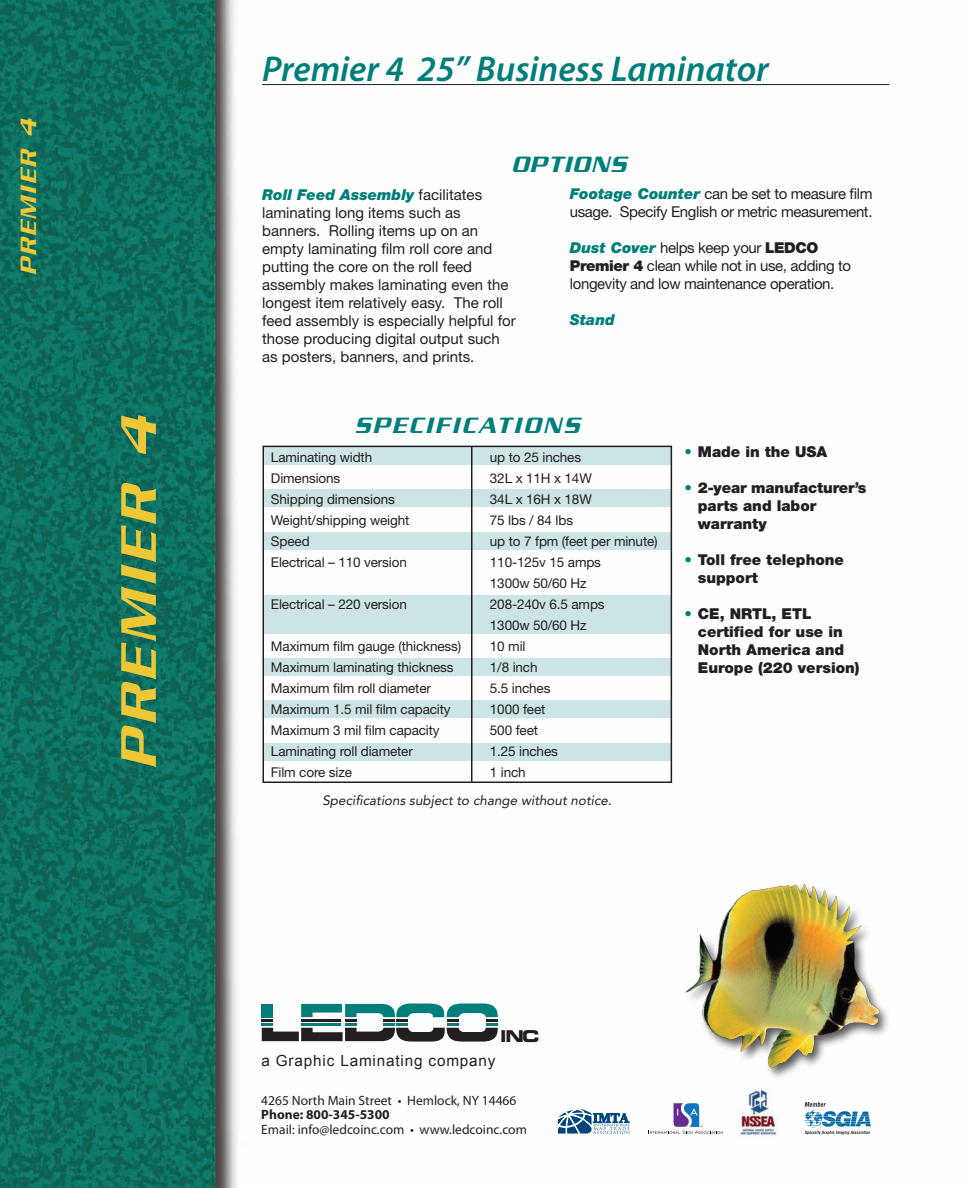
<style>
.page{position:relative;width:972px;height:1188px;background:#fff}
.page>*{position:absolute;margin:0;border:0;box-sizing:border-box;transform-origin:0 0}
.t1{font:italic 500 54px "Serpentine";color:#eec737}
.product_name{font:italic 600 36px "Myriad Pro";color:#007e7a}
.t2{font:italic 500 24px "Serpentine";letter-spacing:.1em;color:#007e7a}
.t3{font:italic 500 24px "Serpentine";color:#eec737}
.t4{font:italic 500 24px "Serpentine";letter-spacing:.05em;color:#007e7a}
.t5{font:16.35px "Eurostile Bold Extended Two";color:#231f20}
.t6{font:15.3px "Arial";letter-spacing:.055em;color:#231f20}
.t7{font:15px/18px "Helvetica Neue";color:#231f20}
.t8{font:15px/18px "Helvetica Neue";letter-spacing:-.025em;color:#231f20}
.t9{font:900 15px/18px "Helvetica Neue";color:#231f20}
.t10{font:italic 900 15px "Helvetica Neue";color:#007e7a}
.t11{font:13.5px/21px "Helvetica Neue";letter-spacing:-.01em;color:#231f20}
.t12{font:13.5px/14.2px "Myriad Pro";color:#231f20}
.t13{font:italic 13.5px "Avenir";color:#231f20}
.s1{font-weight:900;font-style:italic;color:#007e7a}
.s2{font-weight:900}
.s3{font-weight:400;color:#007e7a}
.s4{font-weight:700}
</style>
<div class="page">
<img style="left:0;top:0;width:890px;height:1188px">
<svg style="left:262px;top:1003px;width:236px;height:39px"></svg>
<svg style="left:557px;top:1108px;width:73px;height:26px"></svg>
<svg style="left:649px;top:1103px;width:74px;height:31px"></svg>
<img style="left:738px;top:1088px;width:41px;height:49px">
<svg style="left:805px;top:1102px;width:66px;height:33px"></svg>
<div style="left:263px;top:700px;width:409px;height:18px;background:#cce4e5"></div>
<div style="left:263px;top:658px;width:409px;height:18px;background:#cce4e5"></div>
<div style="left:263px;top:596px;width:409px;height:38px;background:#cce4e5"></div>
<div style="left:263px;top:532px;width:409px;height:18px;background:#cce4e5"></div>
<div style="left:263px;top:490px;width:409px;height:17px;background:#cce4e5"></div>
<div style="left:263px;top:448px;width:409px;height:17px;background:#cce4e5"></div>
<div style="left:263px;top:743px;width:409px;height:17px;background:#cce4e5"></div>
<hr style="left:471px;top:446px;width:1px;height:335px;background:#231f20">
<div style="left:262px;top:446px;width:410px;height:337px;border:2px solid #231f20"></div>
<hr style="left:262px;top:84px;width:627px;height:1px;background:#231f20">
<img style="left:669px;top:873px;width:221px;height:210px">
<p class="t3" style="left:15px;top:275px;width:159px;rotate:-90deg">PREMIER 4</p>
<p class="product_name" style="left:262px;top:46px;width:508px">Premier 4 25” Business Laminator</p>
<p class="t4" style="left:511px;top:150px;width:116px">OPTIONS</p>
<p class="t7" style="left:262px;top:185px;width:255px"><span class="s1">Roll Feed Assembly</span> facilitates laminating long items such as banners. Rolling items up on an empty laminating film roll core and putting the core on the roll feed assembly makes laminating even the longest item relatively easy. The roll feed assembly is especially helpful for those producing digital output such as posters, banners, and prints.</p>
<p class="t8" style="left:570px;top:185px;width:304px"><span class="s1">Footage Counter</span> can be set to measure film usage. Specify English or metric measurement.</p>
<p class="t8" style="left:570px;top:239px;width:283px"><span class="s1">Dust Cover</span> helps keep your <span class="s2">LEDCO<br>Premier 4</span> clean while not in use, adding to longevity and low maintenance operation.</p>
<p class="t10" style="left:570px;top:311px;width:46px">Stand</p>
<p class="t1" style="left:108px;top:769px;width:355px;rotate:-90deg">PREMIER 4</p>
<p class="t2" style="left:354px;top:411px;width:227px">SPECIFICATIONS</p>
<p class="t11" style="left:271px;top:446px;width:103px">Laminating width</p>
<p class="t11" style="left:490px;top:446px;width:93px">up to 25 inches</p>
<p class="t11" style="left:271px;top:467px;width:71px">Dimensions</p>
<p class="t11" style="left:490px;top:467px;width:103px">32L x 11H x 14W</p>
<p class="t11" style="left:271px;top:488px;width:125px">Shipping dimensions</p>
<p class="t11" style="left:490px;top:488px;width:103px">34L x 16H x 18W</p>
<p class="t11" style="left:271px;top:509px;width:140px">Weight/shipping weight</p>
<p class="t11" style="left:490px;top:509px;width:85px">75 lbs / 84 lbs</p>
<p class="t11" style="left:271px;top:530px;width:40px">Speed</p>
<p class="t11" style="left:490px;top:530px;width:169px">up to 7 fpm (feet per minute)</p>
<p class="t11" style="left:271px;top:551px;width:137px">Electrical – 110 version</p>
<p class="t11" style="left:490px;top:551px;width:113px">110-125v 15 amps<br>1300w 50/60 Hz</p>
<p class="t11" style="left:271px;top:593px;width:137px">Electrical – 220 version</p>
<p class="t11" style="left:490px;top:593px;width:116px">208-240v 6.5 amps<br>1300w 50/60 Hz</p>
<p class="t11" style="left:271px;top:635px;width:192px">Maximum film gauge (thickness)</p>
<p class="t11" style="left:490px;top:635px;width:37px">10 mil</p>
<p class="t11" style="left:271px;top:656px;width:184px">Maximum laminating thickness</p>
<p class="t11" style="left:490px;top:656px;width:49px">1/8 inch</p>
<p class="t11" style="left:271px;top:677px;width:162px">Maximum film roll diameter</p>
<p class="t11" style="left:490px;top:677px;width:62px">5.5 inches</p>
<p class="t11" style="left:271px;top:698px;width:181px">Maximum 1.5 mil film capacity</p>
<p class="t11" style="left:490px;top:698px;width:57px">1000 feet</p>
<p class="t11" style="left:271px;top:719px;width:170px">Maximum 3 mil film capacity</p>
<p class="t11" style="left:490px;top:719px;width:50px">500 feet</p>
<p class="t11" style="left:271px;top:740px;width:143px">Laminating roll diameter</p>
<p class="t11" style="left:490px;top:740px;width:69px">1.25 inches</p>
<p class="t11" style="left:271px;top:761px;width:82px">Film core size</p>
<p class="t11" style="left:490px;top:761px;width:37px">1 inch</p>
<p class="t13" style="left:322px;top:793px;width:291px">Specifications subject to change without notice.</p>
<p class="t9" style="left:684px;top:442px;width:144px"><span class="s3">•</span> Made in the USA</p>
<p class="t9" style="left:698px;top:478px;width:170px;text-indent:-14px"><span class="s3">•</span> 2-year manufacturer’s parts and labor</p>
<p class="t9" style="left:698px;top:514px;width:70px">warranty</p>
<p class="t9" style="left:684px;top:550px;width:161px"><span class="s3">•</span> Toll free telephone</p>
<p class="t9" style="left:698px;top:568px;width:61px">support</p>
<p class="t9" style="left:698px;top:604px;width:163px;text-indent:-14px"><span class="s3">•</span> CE, NRTL, ETL certified for use in<br>North America and<br>Europe (220 version)</p>
<p class="t5" style="left:500px;top:1024px;width:47px">INC.</p>
<p class="t6" style="left:261px;top:1052px;width:236px">a Graphic Laminating company</p>
<p class="t12" style="left:261px;top:1093px;width:257px">4265 North Main Street • Hemlock, NY 14466</p>
<p class="t12" style="left:261px;top:1107px;width:267px"><span class="s4">Phone: 800-345-5300<br></span>Email: info@ledcoinc.com • www.ledcoinc.com</p>
</div>
